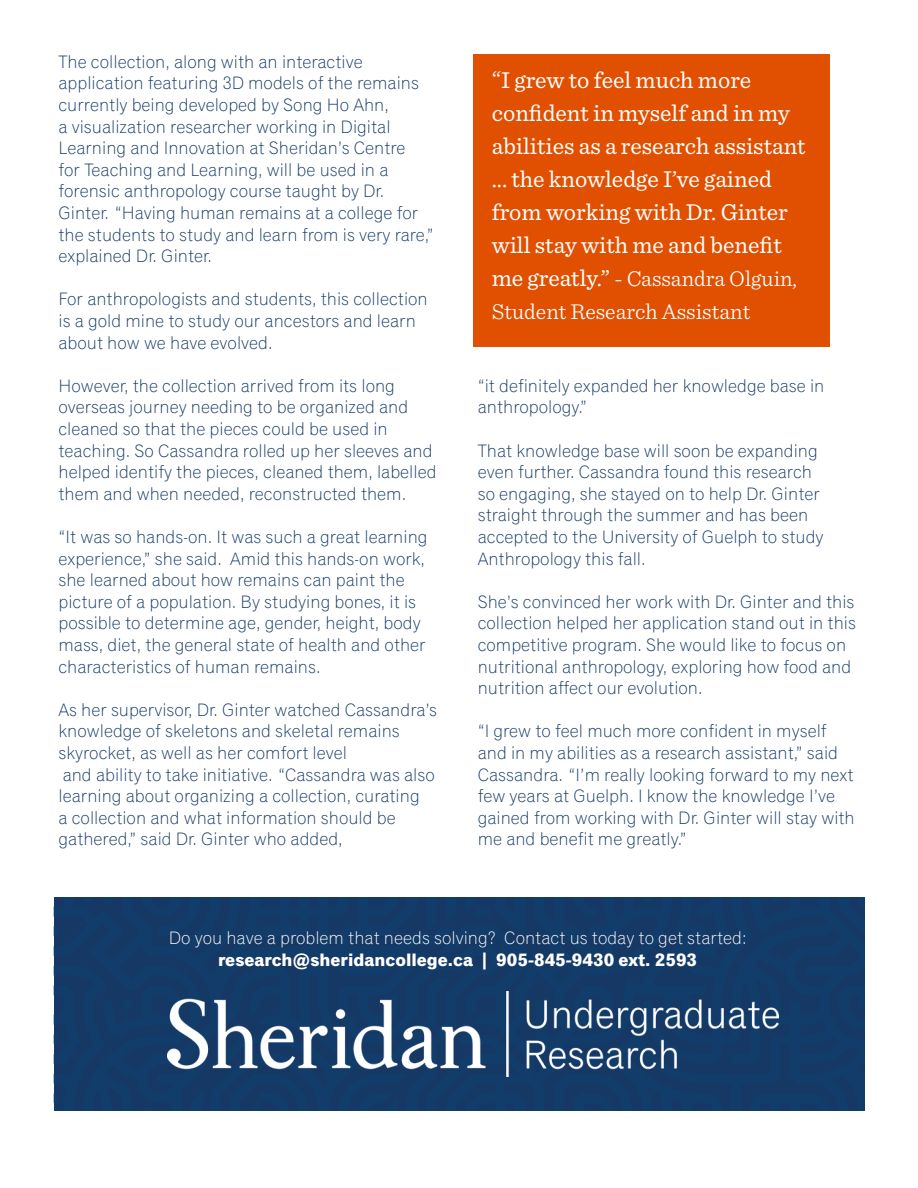
<style>
.page{position:relative;width:918px;height:1188px;background:#fff}
.page>*{position:absolute;margin:0;border:0;box-sizing:border-box;transform-origin:0 0}
.Pull_quote_style{font:24px/33px "Sentinel";color:#fff}
.Pull_quote_style-2{font:300 22.5px/33px "Sentinel";color:#fff}
.Standard_Body{font:300 18px/21.6px "Classic Grotesque Pro";color:#153965}
.Standard_Body-2{font:300 18px/21.6px "Classic Grotesque Pro";color:#fff;text-align:center}
.s1{font-weight:300;font-size:25.5px}
.s2{font-weight:400;font-size:24px}
.s3{font-weight:700}
</style>
<div class="page">
<div style="left:54px;top:897px;width:810px;height:213px;background:#133b68"></div>
<div style="left:473px;top:54px;width:357px;height:293px;background:#e15000"></div>
<img style="left:168px;top:991px;width:611px;height:85px">
<p class="Standard_Body" style="left:58px;top:51px;width:377px">The collection, along with an interactive application featuring 3D models of the remains currently being developed by Song Ho Ahn,<br>a visualization researcher working in Digital Learning and Innovation at Sheridan’s Centre<br>for Teaching and Learning, will be used in a forensic anthropology course taught by Dr.<br>Ginter. “Having human remains at a college for the students to study and learn from is very rare,” explained Dr. Ginter.</p>
<p class="Standard_Body" style="left:58px;top:289px;width:371px">For anthropologists and students, this collection is a gold mine to study our ancestors and learn about how we have evolved.</p>
<p class="Standard_Body" style="left:58px;top:375px;width:380px">However, the collection arrived from its long overseas journey needing to be organized and cleaned so that the pieces could be used in teaching. So Cassandra rolled up her sleeves and helped identify the pieces, cleaned them, labelled them and when needed, reconstructed them.</p>
<p class="Standard_Body" style="left:58px;top:526px;width:371px">“It was so hands-on. It was such a great learning experience,” she said. Amid this hands-on work, she learned about how remains can paint the picture of a population. By studying bones, it is possible to determine age, gender, height, body mass, diet, the general state of health and other characteristics of human remains.</p>
<p class="Standard_Body" style="left:58px;top:699px;width:380px">As her supervisor, Dr. Ginter watched Cassandra’s knowledge of skeletons and skeletal remains skyrocket, as well as her comfort level</p>
<p class="Standard_Body" style="left:58px;top:764px;width:378px">and ability to take initiative. “Cassandra was also learning about organizing a collection, curating<br>a collection and what information should be gathered,” said Dr. Ginter who added,</p>
<p class="Pull_quote_style" style="left:492px;top:62px;width:315px"><span class="s1">“</span>I grew to feel much more confident in myself and in my abilities as a research assistant ... the knowledge I’ve gained from working with Dr. Ginter will stay with me and benefit</p>
<p class="Pull_quote_style-2" style="left:492px;top:261px;width:307px"><span class="s2">me greatly.”</span> - Cassandra Olguin,<br>Student Research Assistant</p>
<p class="Standard_Body" style="left:478px;top:375px;width:348px">“it definitely expanded her knowledge base in anthropology.”</p>
<p class="Standard_Body" style="left:478px;top:440px;width:347px">That knowledge base will soon be expanding even further. Cassandra found this research so engaging, she stayed on to help Dr. Ginter straight through the summer and has been accepted to the University of Guelph to study Anthropology this fall.</p>
<p class="Standard_Body" style="left:478px;top:591px;width:380px">She’s convinced her work with Dr. Ginter and this collection helped her application stand out in this competitive program. She would like to focus on nutritional anthropology, exploring how food and nutrition affect our evolution.</p>
<p class="Standard_Body" style="left:478px;top:721px;width:379px">“I grew to feel much more confident in myself and in my abilities as a research assistant,” said Cassandra. “I’m really looking forward to my next few years at Guelph. I know the knowledge I’ve gained from working with Dr. Ginter will stay with me and benefit me greatly.”</p>
<p class="Standard_Body-2" style="left:169px;top:928px;width:579px">Do you have a problem that needs solving? Contact us today to get started: <span class="s3">research@sheridancollege.ca | 905-845-9430 ext. 2593</span></p>
</div>
